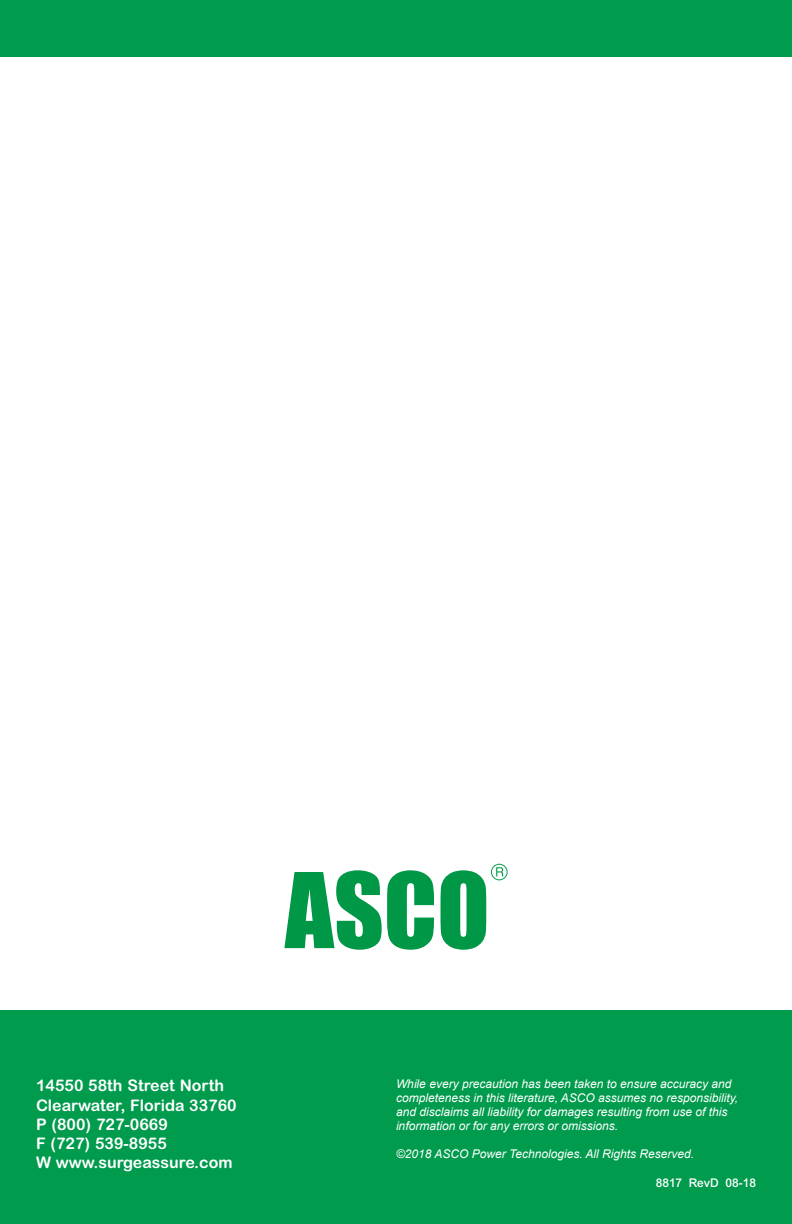
<style>
.page{position:relative;width:792px;height:1224px;background:#fff}
.page>*{position:absolute;margin:0;border:0;box-sizing:border-box;transform-origin:0 0}
.t1{font:700 16px/19.2px "Arial Rounded MT Pro";color:#fff}
.t2{font:italic 12px/14px "Arial";color:#fff}
.t3{font:500 12px "Arial MT Pro";color:#fff}
</style>
<div class="page">
<div style="left:0;top:0;width:792px;height:56px;background:#009b4d"></div>
<div style="left:0;top:1011px;width:792px;height:213px;background:#009b4d"></div>
<svg style="left:284px;top:864px;width:224px;height:86px"></svg>
<h1 class="t1" style="left:36px;top:1077px;width:202px">14550 58th Street North<br>Clearwater, Florida 33760<br>P (800) 727-0669<br>F (727) 539-8955<br>W www.surgeassure.com</h1>
<p class="t2" style="left:396px;top:1077px;width:344px">While every precaution has been taken to ensure accuracy and completeness in this literature, ASCO assumes no responsibility, and disclaims all liability for damages resulting from use of this information or for any errors or omissions.</p>
<p class="t2" style="left:396px;top:1147px;width:300px">©2018 ASCO Power Technologies. All Rights Reserved.</p>
<p class="t3" style="left:656px;top:1176px;width:102px">8817 RevD 08-18</p>
</div>
